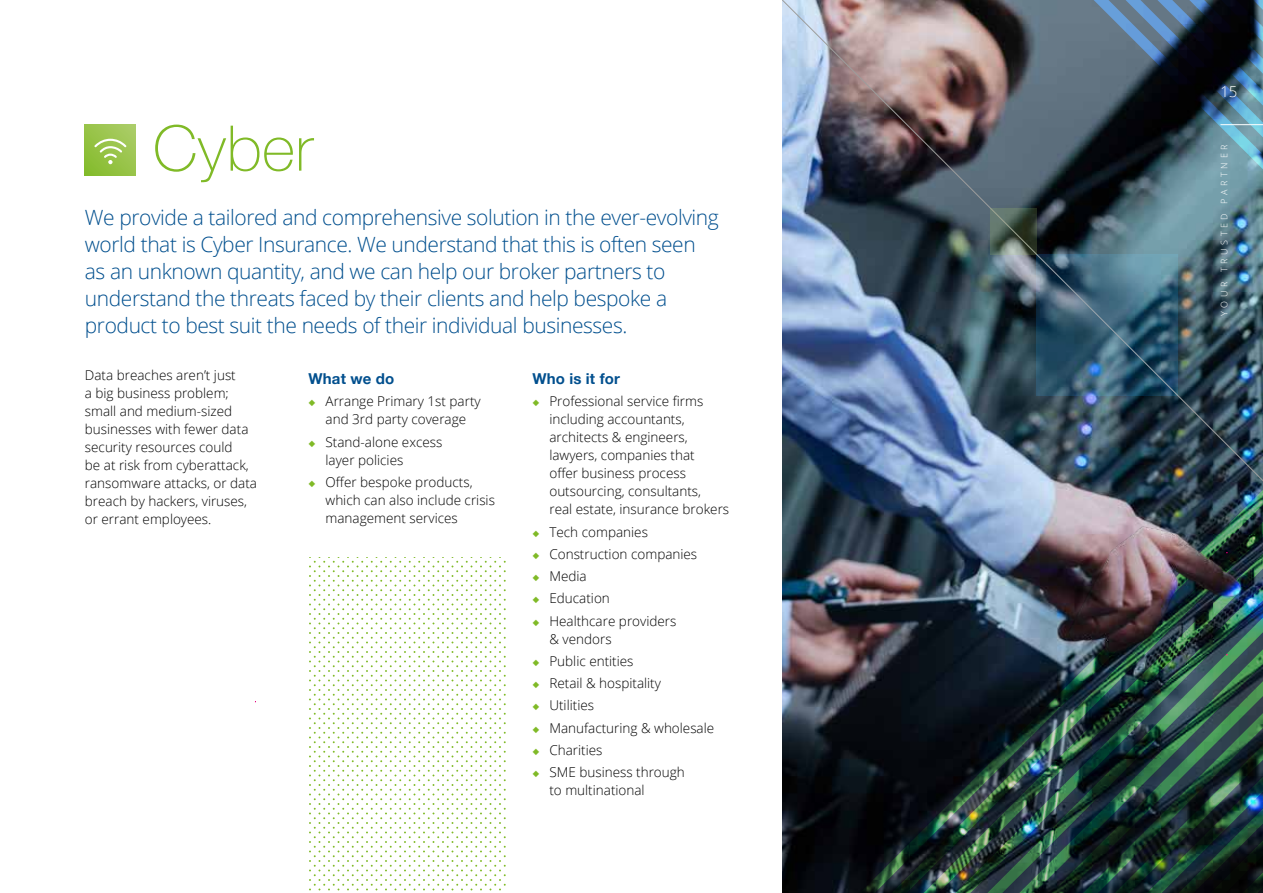
<style>
.page{position:relative;width:1263px;height:893px;background:#fff}
.page>*{position:absolute;margin:0;border:0;box-sizing:border-box;transform-origin:0 0}
.t1{font:100 63px "Helvetica Neue";letter-spacing:.01em;color:#80ba27}
.t2{font:300 21px/27px "Open Sans";letter-spacing:-.02em;color:#004f8e}
.t3{font:700 15px "Helvetica Neue";letter-spacing:.01em;color:#004f8e}
.t4{font:300 15px "Open Sans";color:#fff}
.t5{font:300 13.5px/18px "Open Sans";color:#000}
.t6{font:300 9px "Open Sans";letter-spacing:.4em;color:#fff}
.s1{color:#80ba27}
</style>
<div class="page">
<svg style="left:309px;top:557px;width:197px;height:334px"></svg>
<svg style="left:85px;top:125px;width:51px;height:51px;background:#98c449"></svg>
<svg style="left:94px;top:139px;width:32px;height:25px"></svg>
<img style="left:782px;top:0;width:481px;height:402px">
<svg style="left:1036px;top:254px;width:142px;height:142px;background:#3a6278"></svg>
<svg style="left:990px;top:208px;width:46px;height:46px;background:#4e5e52"></svg>
<svg style="left:1069px;top:0;width:194px;height:193px;background:#3a505e"></svg>
<img style="left:782px;top:402px;width:481px;height:491px">
<hr style="left:1220px;top:124px;width:43px;height:1px;background:#fff">
<h1 class="t1" style="left:153px;top:100px;width:162px">Cyber</h1>
<p class="t2" style="left:85px;top:203px;width:635px">We provide a tailored and comprehensive solution in the ever-evolving world that is Cyber Insurance. We understand that this is often seen as an unknown quantity, and we can help our broker partners to understand the threats faced by their clients and help bespoke a product to best suit the needs of their individual businesses.</p>
<p class="t5" style="left:85px;top:366px;width:174px">Data breaches aren’t just<br>a big business problem; small and medium-sized businesses with fewer data security resources could<br>be at risk from cyberattack, ransomware attacks, or data breach by hackers, viruses, or errant employees.</p>
<p class="t3" style="left:532px;top:367px;width:89px">Who is it for</p>
<p class="t3" style="left:309px;top:367px;width:87px">What we do</p>
<p class="t5" style="left:309px;top:392px;width:174px;text-align:center"><span class="s1">◆</span> Arrange Primary 1st party and 3rd party coverage</p>
<p class="t5" style="left:326px;top:432px;width:118px;text-indent:-17px"><span class="s1">◆</span> Stand-alone excess layer policies</p>
<p class="t5" style="left:326px;top:473px;width:171px;text-indent:-17px"><span class="s1">◆</span> Offer bespoke products, which can also include crisis management services</p>
<p class="t5" style="left:549px;top:392px;width:181px;text-indent:-17px"><span class="s1">◆</span> Professional service firms including accountants, architects &amp; engineers, lawyers, companies that<br>offer business process outsourcing, consultants,<br>real estate, insurance brokers</p>
<p class="t5" style="left:532px;top:522px;width:117px"><span class="s1">◆</span> Tech companies</p>
<p class="t5" style="left:532px;top:545px;width:166px"><span class="s1">◆</span> Construction companies</p>
<p class="t5" style="left:532px;top:567px;width:56px"><span class="s1">◆</span> Media</p>
<p class="t5" style="left:532px;top:589px;width:79px"><span class="s1">◆</span> Education</p>
<p class="t5" style="left:549px;top:611px;width:128px;text-indent:-17px"><span class="s1">◆</span> Healthcare providers &amp; vendors</p>
<p class="t5" style="left:532px;top:652px;width:103px"><span class="s1">◆</span> Public entities</p>
<p class="t5" style="left:532px;top:674px;width:130px"><span class="s1">◆</span> Retail &amp; hospitality</p>
<p class="t5" style="left:532px;top:696px;width:63px"><span class="s1">◆</span> Utilities</p>
<p class="t5" style="left:532px;top:718px;width:183px"><span class="s1">◆</span> Manufacturing &amp; wholesale</p>
<p class="t5" style="left:532px;top:741px;width:72px"><span class="s1">◆</span> Charities</p>
<p class="t5" style="left:549px;top:763px;width:137px;text-indent:-17px"><span class="s1">◆</span> SME business through to multinational</p>
<p class="t4" style="left:1220px;top:81px;width:18px">15</p>
<p class="t6" style="left:1218px;top:316px;width:173px;rotate:-90deg">YOUR TRUSTED PARTNER</p>
</div>
